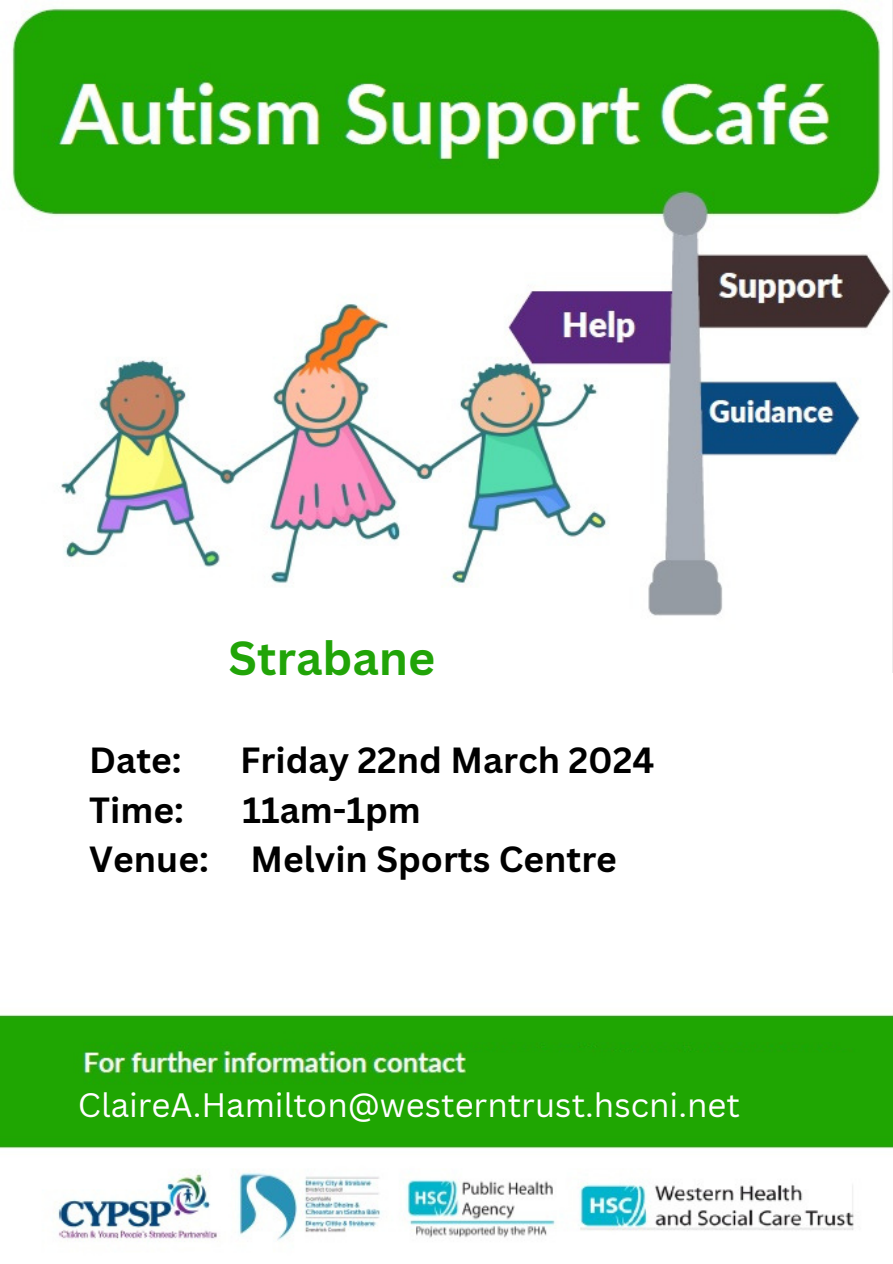
<style>
.page{position:relative;width:893px;height:1264px;background:#fff}
.page>*{position:absolute;margin:0;border:0;box-sizing:border-box;transform-origin:0 0}
.t1{font:700 46.5px "Canva Sans";color:#21a408}
.t2{font:700 35.4px "Canva Sans";color:#000}
.t3{font:33px "Canva Sans";color:#fff}
</style>
<div class="page">
<img style="left:12px;top:0;width:879px;height:616px">
<img style="left:0;top:1014px;width:892px;height:228px">
<div style="left:466px;top:1048px;width:426px;height:39px;background:#1fa602"></div>
<p class="t1" style="left:228px;top:625px;width:208px">Strabane</p>
<p class="t2" style="left:89px;top:735px;width:94px">Date:</p>
<p class="t2" style="left:240px;top:735px;width:416px">Friday 22nd March 2024</p>
<p class="t2" style="left:89px;top:785px;width:96px">Time:</p>
<p class="t2" style="left:242px;top:785px;width:180px">11am-1pm</p>
<p class="t2" style="left:89px;top:834px;width:529px">Venue: Melvin Sports Centre</p>
<p class="t3" style="left:78px;top:1081px;width:663px">ClaireA.Hamilton@westerntrust.hscni.net</p>
</div>
